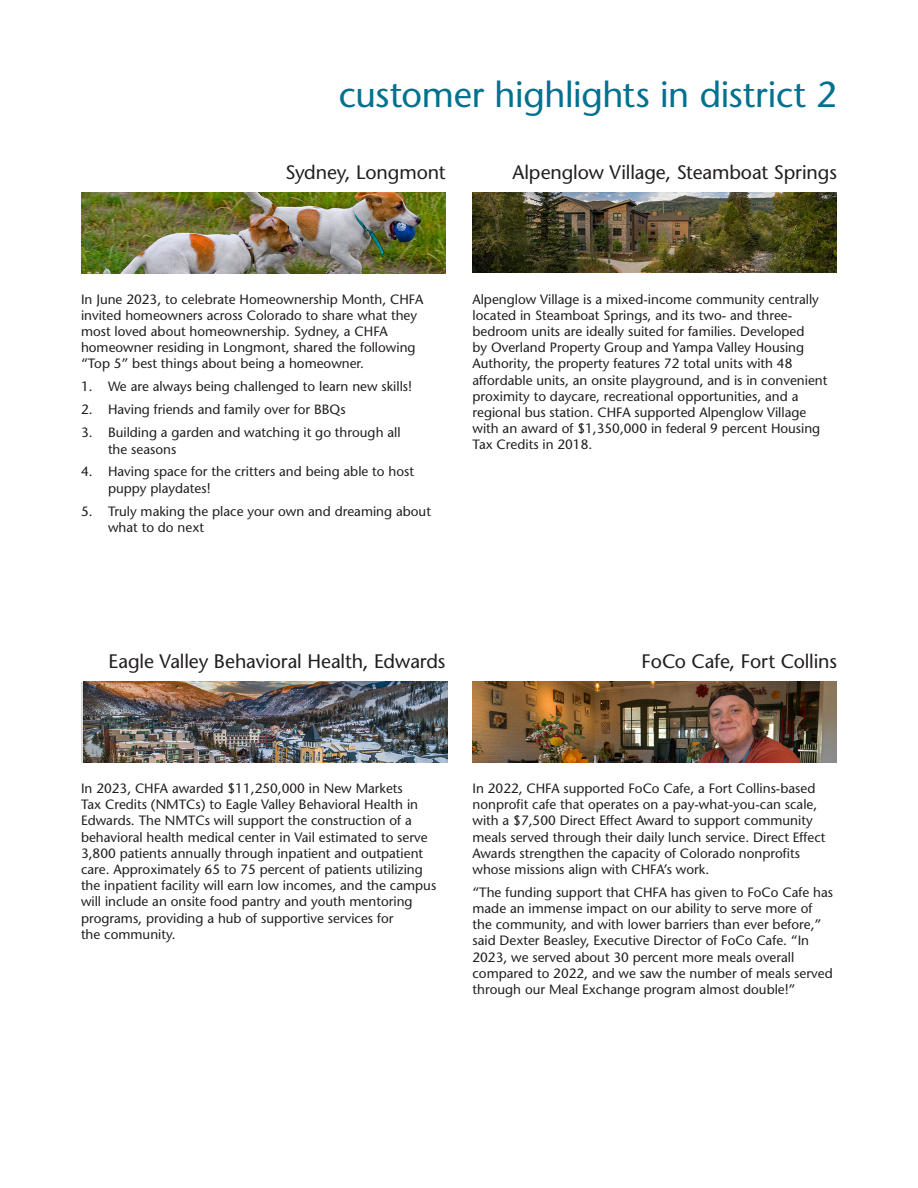
<style>
.page{position:relative;width:918px;height:1188px;background:#fff}
.page>*{position:absolute;margin:0;border:0;box-sizing:border-box;transform-origin:0 0}
.page_header{font:500 36px "Stone Sans Std";letter-spacing:-.01em;color:#00718e}
._4-story_header{font:500 19.5px "Stone Sans Std";letter-spacing:-.005em;color:#231f20}
.t1{font:500 13.5px/16.2px "Stone Sans Std";color:#231f20}
</style>
<div class="page">
<img style="left:81px;top:193px;width:365px;height:81px">
<img style="left:472px;top:192px;width:365px;height:81px">
<img style="left:472px;top:681px;width:365px;height:81px">
<img style="left:83px;top:681px;width:365px;height:81px">
<p class="page_header" style="left:339px;top:74px;width:500px">customer highlights in district 2</p>
<p class="_4-story_header" style="left:286px;top:161px;width:161px">Sydney, Longmont</p>
<p class="_4-story_header" style="left:512px;top:161px;width:326px">Alpenglow Village, Steamboat Springs</p>
<p class="t1" style="left:81px;top:291px;width:344px">In June 2023, to celebrate Homeownership Month, CHFA invited homeowners across Colorado to share what they most loved about homeownership. Sydney, a CHFA homeowner residing in Longmont, shared the following “Top 5” best things about being a homeowner.</p>
<p class="t1" style="left:81px;top:379px;width:333px">1. We are always being challenged to learn new skills!</p>
<p class="t1" style="left:81px;top:402px;width:266px">2. Having friends and family over for BBQs</p>
<p class="t1" style="left:108px;top:425px;width:294px;text-indent:-27px">3. Building a garden and watching it go through all the seasons</p>
<p class="t1" style="left:108px;top:464px;width:308px;text-indent:-27px">4. Having space for the critters and being able to host puppy playdates!</p>
<p class="t1" style="left:108px;top:503px;width:325px;text-indent:-27px">5. Truly making the place your own and dreaming about what to do next</p>
<p class="t1" style="left:472px;top:291px;width:356px">Alpenglow Village is a mixed-income community centrally located in Steamboat Springs, and its two- and three&shy;bedroom units are ideally suited for families. Developed<br>by Overland Property Group and Yampa Valley Housing Authority, the property features 72 total units with 48 affordable units, an onsite playground, and is in convenient proximity to daycare, recreational opportunities, and a regional bus station. CHFA supported Alpenglow Village with an award of $1,350,000 in federal 9 percent Housing Tax Credits in 2018.</p>
<p class="_4-story_header" style="left:109px;top:650px;width:338px">Eagle Valley Behavioral Health, Edwards</p>
<p class="_4-story_header" style="left:642px;top:650px;width:197px">FoCo Cafe, Fort Collins</p>
<p class="t1" style="left:81px;top:780px;width:357px">In 2023, CHFA awarded $11,250,000 in New Markets<br>Tax Credits (NMTCs) to Eagle Valley Behavioral Health in Edwards. The NMTCs will support the construction of a behavioral health medical center in Vail estimated to serve 3,800 patients annually through inpatient and outpatient care. Approximately 65 to 75 percent of patients utilizing the inpatient facility will earn low incomes, and the campus will include an onsite food pantry and youth mentoring programs, providing a hub of supportive services for<br>the community.</p>
<p class="t1" style="left:472px;top:780px;width:355px">In 2022, CHFA supported FoCo Cafe, a Fort Collins-based nonprofit cafe that operates on a pay-what-you-can scale, with a $7,500 Direct Effect Award to support community meals served through their daily lunch service. Direct Effect Awards strengthen the capacity of Colorado nonprofits whose missions align with CHFA’s work.</p>
<p class="t1" style="left:472px;top:884px;width:362px">“The funding support that CHFA has given to FoCo Cafe has made an immense impact on our ability to serve more of the community, and with lower barriers than ever before,” said Dexter Beasley, Executive Director of FoCo Cafe. “In 2023, we served about 30 percent more meals overall compared to 2022, and we saw the number of meals served through our Meal Exchange program almost double!”</p>
</div>
